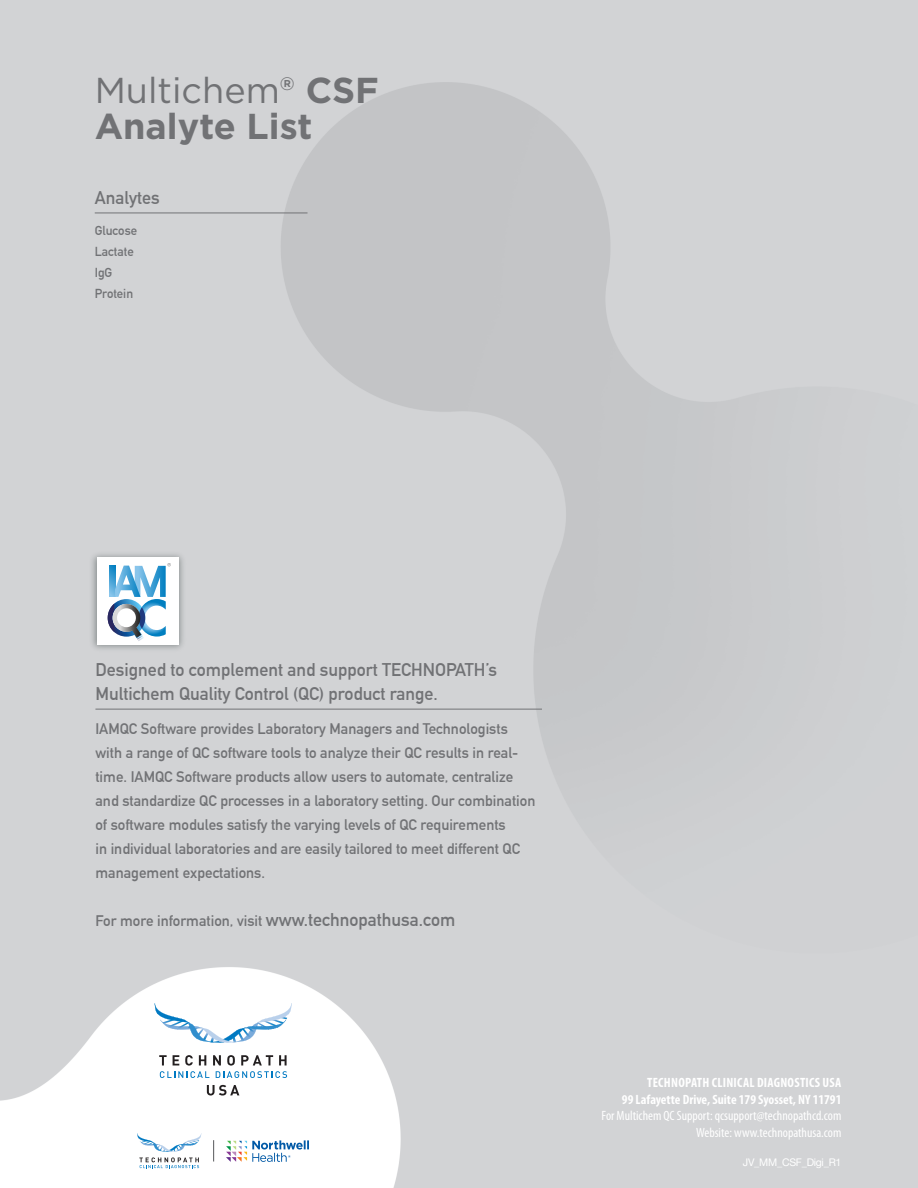
<style>
.page{position:relative;width:918px;height:1188px;background:#fff}
.page>*{position:absolute;margin:0;border:0;box-sizing:border-box;transform-origin:0 0}
.Back_Page_Title{font:700 36px/36px "Gotham";color:#717275}
.Back_Page_About_Us_L{font:700 18px/24px "DIN Alternate";color:#717275}
.Back_Listing_H{font:700 18px "DIN Alternate";color:#717275}
.Back_Page_About_Us{font:700 15px/24px "DIN Alternate";color:#717275}
.t1{font:condensed 13.5px/16.5px "Myriad Pro";color:#fff;text-align:right}
.t2{font:700 condensed 13.5px/16.5px "Myriad Pro";color:#fff;text-align:right}
.Back_Listing_P{font:700 12.75px "DIN Alternate";color:#717275}
.Product_Name{font:10.5px "Helvetica Neue";letter-spacing:-.025em;color:#fff}
.s1{font-weight:400}
.s2{font-size:18px}
</style>
<div class="page">
<img style="left:0;top:0;width:918px;height:1188px">
<hr style="left:95px;top:213px;width:213px;height:1px;background:#717275">
<svg style="left:213px;top:1140px;width:1px;height:22px"></svg>
<svg style="left:137px;top:1133px;width:64px;height:35px"></svg>
<svg style="left:226px;top:1140px;width:83px;height:22px"></svg>
<svg style="left:159px;top:1055px;width:128px;height:23px"></svg>
<svg style="left:155px;top:1003px;width:137px;height:40px"></svg>
<svg style="left:207px;top:1085px;width:32px;height:11px"></svg>
<hr style="left:95px;top:709px;width:447px;height:1px;background:#717275">
<img style="left:87px;top:548px;width:102px;height:106px">
<div style="left:97px;top:557px;width:81px;height:88px;background:#fff"></div>
<svg style="left:108px;top:563px;width:63px;height:78px"></svg>
<p class="Back_Page_Title" style="left:95px;top:71px;width:286px"><span class="s1">Multichem</span><sup>®</sup> CSF<br>Analyte List</p>
<p class="Back_Listing_H" style="left:95px;top:184px;width:66px">Analytes</p>
<p class="Back_Listing_P" style="left:95px;top:221px;width:44px">Glucose</p>
<p class="Back_Listing_P" style="left:95px;top:242px;width:40px">Lactate</p>
<p class="Back_Listing_P" style="left:95px;top:263px;width:19px">IgG</p>
<p class="Back_Listing_P" style="left:95px;top:284px;width:40px">Protein</p>
<p class="Back_Page_About_Us_L" style="left:95px;top:656px;width:403px">Designed to complement and support TECHNOPATH’s<br>Multichem Quality Control (QC) product range.</p>
<p class="Back_Page_About_Us" style="left:95px;top:716px;width:441px">IAMQC Software provides Laboratory Managers and Technologists with a range of QC software tools to analyze their QC results in real&shy;time. IAMQC Software products allow users to automate, centralize and standardize QC processes in a laboratory setting. Our combination of software modules satisfy the varying levels of QC requirements<br>in individual laboratories and are easily tailored to meet different QC management expectations.</p>
<p class="Back_Page_About_Us" style="left:95px;top:908px;width:362px">For more information, visit <span class="s2">www.technopathusa.com</span></p>
<p class="t2" style="left:622px;top:1074px;width:221px">TECHNOPATH CLINICAL DIAGNOSTICS USA<br>99 Lafayette Drive, Suite 179 Syosset, NY 11791</p>
<p class="t1" style="left:602px;top:1108px;width:241px">For Multichem QC Support: qcsupport@technopathcd.com<br>Website: www.technopathusa.com</p>
<p class="Product_Name" style="left:743px;top:1155px;width:100px">JV_MM_CSF_Digi_R1</p>
</div>
